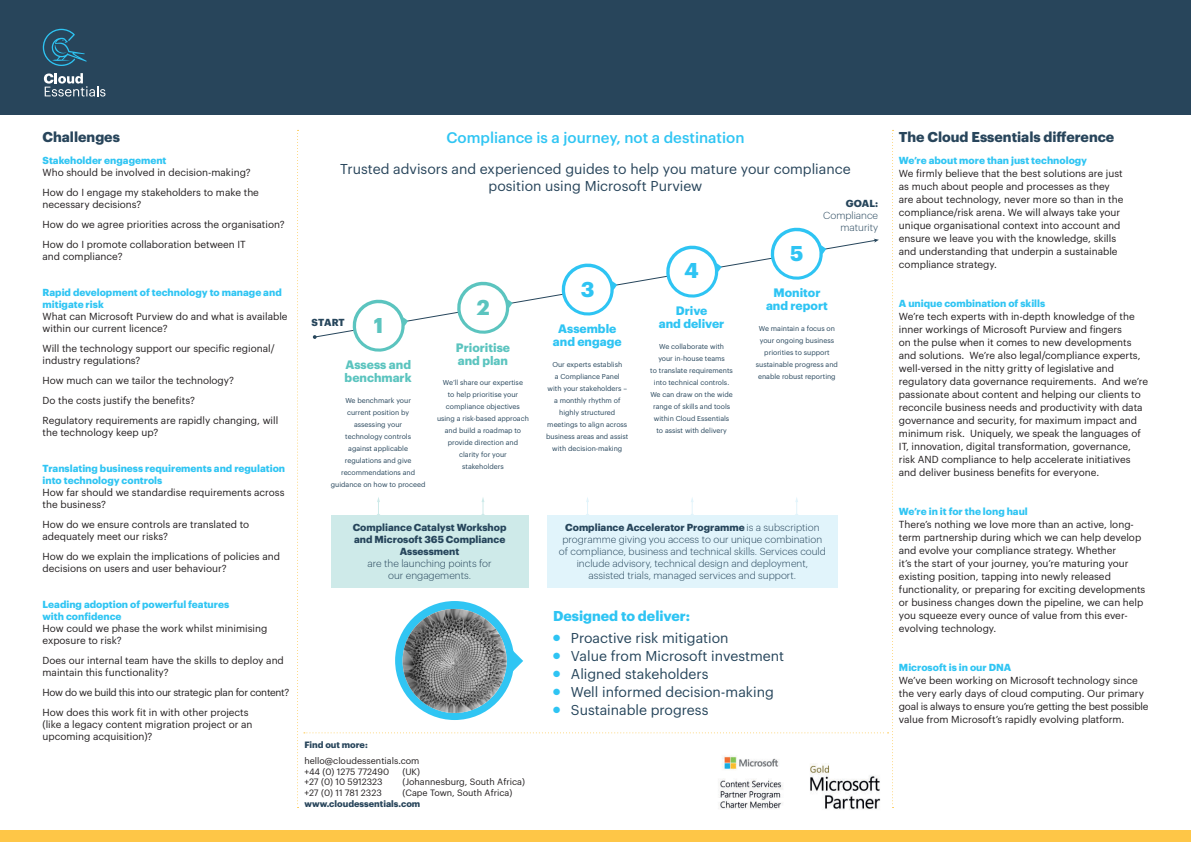
<style>
.page{position:relative;width:1191px;height:842px;background:#fff}
.page>*{position:absolute;margin:0;border:0;box-sizing:border-box;transform-origin:0 0}
.t1{font:700 21px "Graphik";color:#2ec4f3}
.t2{font:700 21px "Graphik";color:#5bc4bf}
.t3{font:500 15px "Graphik";color:#30c5f3}
.t4{font:14px "Graphik";color:#26455b}
.t5{font:14px/16.8px "Graphik";color:#28455b;text-align:center}
.t6{font:700 14px "Graphik";color:#28455b}
.t7{font:700 14px "Graphik";color:#2ec4f3}
.t8{font:700 12px/13px "Graphik";color:#2ec4f3;text-align:center}
.t9{font:700 12px/13px "Graphik";color:#5bc4bf}
.t10{font:10px/13px "Graphik";color:#231f20}
.t11{font:300 10px/12px "Graphik";color:#26455b;text-align:center}
.t12{font:700 10px/12px "Graphik";color:#30c5f3}
.t13{font:10px/20px "Graphik";letter-spacing:-.03em;color:#231f20}
.t14{font:700 10px/12px "Graphik";color:#26455b;text-align:center}
.t15{font:9px/10.8px "Graphik";color:#231f20}
.t16{font:700 9px "Graphik";color:#28455b}
.t17{font:7px/12px "Graphik";color:#26455b;text-align:center}
.s1{font-weight:700}
.s2{color:#2ec4f3}
</style>
<div class="page">
<div style="left:0;top:831px;width:1191px;height:11px;background:#fec647"></div>
<div style="left:0;top:0;width:1191px;height:114px;background:#28455b"></div>
<svg style="left:44px;top:73px;width:61px;height:24px"></svg>
<svg style="left:43px;top:29px;width:44px;height:37px"></svg>
<svg style="left:297px;top:130px;width:1px;height:678px"></svg>
<img style="left:825px;top:808px;width:53px;height:2px">
<img style="left:722px;top:808px;width:58px;height:2px">
<svg style="left:304px;top:130px;width:589px;height:678px"></svg>
<h3 class="t6" style="left:43px;top:131px;width:79px">Challenges</h3>
<h2 class="t3" style="left:446px;top:131px;width:299px">Compliance is a journey, not a destination</h2>
<h3 class="t5" style="left:340px;top:161px;width:512px">Trusted advisors and experienced guides to help you mature your compliance position using Microsoft Purview</h3>
<p class="t12" style="left:43px;top:155px;width:125px">Stakeholder engagement</p>
<p class="t10" style="left:43px;top:163px;width:218px;line-height:20px">Who should be involved in decision-making?<br>How do I engage my stakeholders to make the</p>
<p class="t10" style="left:43px;top:195px;width:244px;line-height:20px">necessary decisions?<br>How do we agree priorities across the organisation?<br>How do I promote collaboration between IT</p>
<p class="t10" style="left:43px;top:251px;width:82px">and compliance?</p>
<p class="t12" style="left:43px;top:287px;width:241px">Rapid development of technology to manage and mitigate risk</p>
<p class="t10" style="left:43px;top:311px;width:247px;line-height:12px">What can Microsoft Purview do and what is available within our current licence?</p>
<p class="t10" style="left:43px;top:343px;width:234px;line-height:12px">Will the technology support our specific regional/ industry regulations?</p>
<p class="t10" style="left:43px;top:371px;width:237px;line-height:20px">How much can we tailor the technology?<br>Do the costs justify the benefits?<br>Regulatory requirements are rapidly changing, will</p>
<p class="t10" style="left:43px;top:427px;width:117px">the technology keep up?</p>
<p class="t12" style="left:43px;top:463px;width:244px">Translating business requirements and regulation into technology controls</p>
<p class="t10" style="left:43px;top:487px;width:243px;line-height:12px">How far should we standardise requirements across the business?</p>
<p class="t10" style="left:43px;top:519px;width:208px;line-height:12px">How do we ensure controls are translated to adequately meet our risks?</p>
<p class="t10" style="left:43px;top:551px;width:239px;line-height:12px">How do we explain the implications of policies and decisions on users and user behaviour?</p>
<p class="t12" style="left:43px;top:599px;width:188px">Leading adoption of powerful features with confidence</p>
<p class="t10" style="left:43px;top:623px;width:226px;line-height:12px">How could we phase the work whilst minimising exposure to risk?</p>
<p class="t10" style="left:43px;top:655px;width:243px;line-height:12px">Does our internal team have the skills to deploy and maintain this functionality?</p>
<p class="t13" style="left:43px;top:683px;width:248px">How do we build this into our strategic plan for content?<br>How does this work fit in with other projects</p>
<p class="t10" style="left:43px;top:719px;width:211px;line-height:12px">(like a legacy content migration project or an upcoming acquisition)?</p>
<p class="t14" style="left:846px;top:198px;width:34px">GOAL:</p>
<p class="t11" style="left:823px;top:210px;width:56px;text-align:right">Compliance maturity</p>
<h1 class="t1" style="left:790px;top:245px;width:15px">5</h1>
<h1 class="t1" style="left:684px;top:262px;width:16px">4</h1>
<h1 class="t1" style="left:581px;top:281px;width:15px">3</h1>
<p class="t8" style="left:766px;top:288px;width:63px">Monitor and report</p>
<p class="t17" style="left:756px;top:323px;width:83px">We maintain a focus on your ongoing business priorities to support sustainable progress and enable robust reporting</p>
<h1 class="t2" style="left:477px;top:299px;width:14px">2</h1>
<p class="t8" style="left:659px;top:305px;width:67px">Drive<br>and deliver</p>
<p class="t17" style="left:650px;top:341px;width:84px">We collaborate with<br>your in-house teams<br>to translate requirements into technical controls.<br>We can draw on the wide range of skills and tools within Cloud Essentials to assist with delivery</p>
<h1 class="t2" style="left:374px;top:317px;width:11px">1</h1>
<p class="t14" style="left:311px;top:317px;width:35px">START</p>
<p class="t8" style="left:553px;top:323px;width:70px">Assemble and engage</p>
<p class="t17" style="left:546px;top:359px;width:84px">Our experts establish<br>a Compliance Panel<br>with your stakeholders – a monthly rhythm of highly structured meetings to align across business areas and assist with decision-making</p>
<p class="t9" style="left:456px;top:342px;width:56px">Prioritise and plan</p>
<p class="t17" style="left:437px;top:377px;width:93px">We’ll share our expertise<br>to help prioritise your compliance objectives using a risk-based approach and build a roadmap to provide direction and clarity for your<br>stakeholders</p>
<p class="t9" style="left:345px;top:360px;width:69px">Assess and benchmark</p>
<p class="t17" style="left:331px;top:395px;width:96px">We benchmark your<br>current position by assessing your<br>technology controls<br>against applicable regulations and give recommendations and guidance on how to proceed</p>
<p class="t11" style="left:559px;top:522px;width:269px"><span class="s1">Compliance Accelerator Programme</span> is a subscription programme giving you access to our unique combination of compliance, business and technical skills. Services could include advisory, technical design and deployment, assisted trials, managed services and support.</p>
<p class="t14" style="left:353px;top:522px;width:155px">Compliance Catalyst Workshop and Microsoft 365 Compliance<br>Assessment</p>
<p class="t11" style="left:367px;top:558px;width:125px">are the launching points for our engagements.</p>
<h3 class="t7" style="left:553px;top:610px;width:138px">Designed to deliver:</h3>
<h3 class="t4" style="left:553px;top:632px;width:177px"><span class="s2">●</span> Proactive risk mitigation</h3>
<h3 class="t4" style="left:553px;top:650px;width:233px"><span class="s2">●</span> Value from Microsoft investment</h3>
<h3 class="t4" style="left:553px;top:668px;width:157px"><span class="s2">●</span> Aligned stakeholders</h3>
<h3 class="t4" style="left:553px;top:686px;width:222px"><span class="s2">●</span> Well informed decision-making</h3>
<h3 class="t4" style="left:553px;top:704px;width:157px"><span class="s2">●</span> Sustainable progress</h3>
<p class="t16" style="left:304px;top:741px;width:65px">Find out more:</p>
<p class="t15" style="left:304px;top:756px;width:116px">hello@cloudessentials.com +44 (0) 1275 772490</p>
<p class="t15" style="left:402px;top:767px;width:19px">(UK)</p>
<p class="t15" style="left:304px;top:777px;width:80px">+27 (0) 10 5912323</p>
<p class="t15" style="left:402px;top:777px;width:124px">(Johannesburg, South Africa)</p>
<p class="t15" style="left:304px;top:788px;width:79px">+27 (0) 11 781 2323</p>
<p class="t15" style="left:402px;top:788px;width:111px">(Cape Town, South Africa)</p>
<p class="t16" style="left:304px;top:800px;width:117px">www.cloudessentials.com</p>
<h3 class="t6" style="left:899px;top:131px;width:217px">The Cloud Essentials difference</h3>
<p class="t12" style="left:899px;top:155px;width:190px">We’re about more than just technology</p>
<p class="t10" style="left:899px;top:168px;width:226px">We firmly believe that the best solutions are just as much about people and processes as they are about technology, never more so than in the compliance/risk arena. We will always take your unique organisational context into account and ensure we leave you with the knowledge, skills and understanding that underpin a sustainable compliance strategy.</p>
<p class="t12" style="left:899px;top:298px;width:148px">A unique combination of skills</p>
<p class="t10" style="left:899px;top:311px;width:251px">We’re tech experts with in-depth knowledge of the inner workings of Microsoft Purview and fingers<br>on the pulse when it comes to new developments and solutions. We’re also legal/compliance experts, well-versed in the nitty gritty of legislative and regulatory data governance requirements. And we’re passionate about content and helping our clients to reconcile business needs and productivity with data governance and security, for maximum impact and minimum risk. Uniquely, we speak the languages of IT, innovation, digital transformation, governance, risk AND compliance to help accelerate initiatives and deliver business benefits for everyone.</p>
<p class="t12" style="left:899px;top:506px;width:130px">We’re in it for the long haul</p>
<p class="t10" style="left:899px;top:519px;width:248px">There’s nothing we love more than an active, long&shy;term partnership during which we can help develop and evolve your compliance strategy. Whether<br>it’s the start of your journey, you’re maturing your existing position, tapping into newly released functionality, or preparing for exciting developments or business changes down the pipeline, we can help you squeeze every ounce of value from this ever&shy;evolving technology.</p>
<p class="t12" style="left:899px;top:662px;width:114px">Microsoft is in our DNA</p>
<p class="t10" style="left:899px;top:675px;width:251px">We’ve been working on Microsoft technology since the very early days of cloud computing. Our primary goal is always to ensure you’re getting the best possible value from Microsoft’s rapidly evolving platform.</p>
</div>
